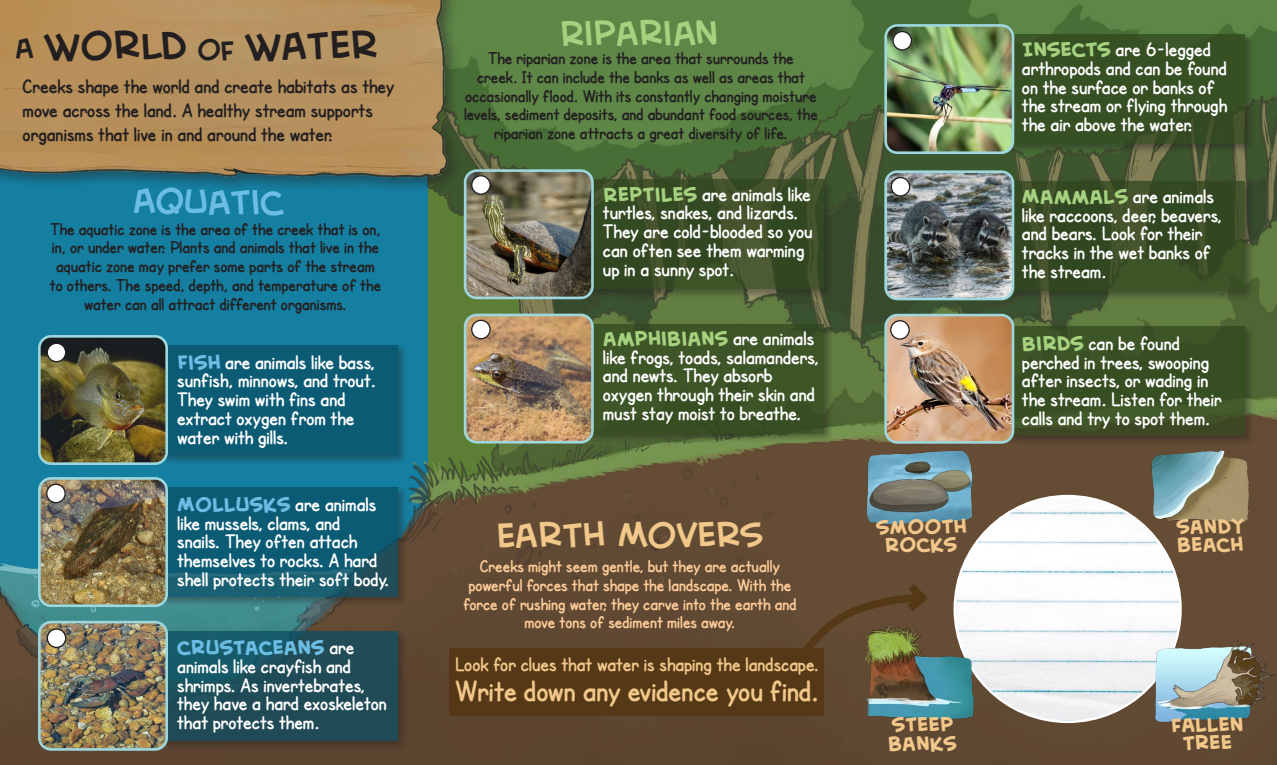
<style>
.page{position:relative;width:1277px;height:765px;background:#fff}
.page>*{position:absolute;margin:0;border:0;box-sizing:border-box;transform-origin:0 0}
.t1{font:45px "Creative Block BB";color:#231f20}
.t2{font:40px "Creative Block BB";color:#f1c78a}
.t3{font:40px "Creative Block BB";color:#a6d280}
.t4{font:40px "Creative Block BB";color:#6bbde3}
.t5{font:700 30px "SF Cartoonist Hand";color:#f1c78a}
.t6{font:700 20px/18.8px "SF Cartoonist Hand";color:#fff}
.t7{font:700 20px/24px "SF Cartoonist Hand";color:#231f20}
.t8{font:700 20px "SF Cartoonist Hand";color:#f1c78a}
.t9{font:20px/18.8px "Creative Block BB Bold";color:#f1c78a}
.t10{font:700 17.5px/18.8px "SF Cartoonist Hand";color:#231f20;text-align:center}
.t11{font:700 17.5px/18.8px "SF Cartoonist Hand";color:#fdcc99;text-align:center}
.s1{font-size:32.5px}
.s2{font-family:"Creative Block BB Bold";font-weight:400;color:#6bbde3}
.s3{font-family:"Creative Block BB Bold";font-weight:400;color:#a6d280}
</style>
<div class="page">
<img style="left:0;top:0;width:1277px;height:765px">
<div style="left:0;top:0;width:463px;height:193px;background:#231f20;opacity:.43"></div>
<img style="left:0;top:0;width:449px;height:179px">
<div style="left:585px;top:177px;width:249px;height:122px;background:#231f20;opacity:.59"></div>
<svg style="left:594px;top:180px;width:230px;height:109px;background:#394c26"></svg>
<div style="left:159px;top:343px;width:249px;height:122px;background:#231f20;opacity:.59"></div>
<div style="left:162px;top:345px;width:236px;height:110px;background:#0c5b75"></div>
<div style="left:159px;top:485px;width:249px;height:122px;background:#231f20;opacity:.59"></div>
<svg style="left:168px;top:487px;width:230px;height:110px;background:#105a72"></svg>
<div style="left:159px;top:628px;width:249px;height:123px;background:#231f20;opacity:.59"></div>
<div style="left:162px;top:631px;width:236px;height:109px;background:linear-gradient(to bottom,#1b5664,#214853)"></div>
<div style="left:1006px;top:32px;width:249px;height:122px;background:#231f20;opacity:.59"></div>
<div style="left:1009px;top:34px;width:236px;height:110px;background:#365024"></div>
<div style="left:585px;top:321px;width:249px;height:123px;background:#231f20;opacity:.59"></div>
<div style="left:588px;top:324px;width:236px;height:109px;background:#3d5527"></div>
<div style="left:1006px;top:179px;width:249px;height:122px;background:#231f20;opacity:.59"></div>
<svg style="left:1014px;top:181px;width:231px;height:110px;background:#374c25"></svg>
<div style="left:1006px;top:324px;width:249px;height:122px;background:#231f20;opacity:.59"></div>
<div style="left:1009px;top:326px;width:236px;height:110px;background:linear-gradient(to right,#3b5125,#3a4f25)"></div>
<img style="left:955px;top:496px;width:225px;height:226px;border-radius:113px">
<img style="left:1127px;top:636px;width:150px;height:95px">
<img style="left:862px;top:447px;width:111px;height:82px">
<img style="left:849px;top:616px;width:140px;height:110px">
<img style="left:1138px;top:441px;width:124px;height:93px">
<div style="left:449px;top:648px;width:375px;height:67px;background:#553917"></div>
<img style="left:886px;top:25px;width:127px;height:128px">
<div style="left:884px;top:24px;width:130px;height:130px;border:3px solid #9ed7de;border-radius:12px"></div>
<img style="left:39px;top:336px;width:128px;height:128px">
<div style="left:38px;top:335px;width:130px;height:130px;border:3px solid #9ed7de;border-radius:12px"></div>
<div style="left:47px;top:343px;width:19px;height:19px;background:#fff;border-radius:50%"></div>
<div style="left:47px;top:343px;width:19px;height:19px;border:1px solid #231f20;border-radius:50%"></div>
<img style="left:39px;top:478px;width:128px;height:128px">
<div style="left:38px;top:477px;width:130px;height:130px;border:3px solid #9ed7de;border-radius:12px"></div>
<div style="left:47px;top:484px;width:18px;height:19px;background:#fff;border-radius:50%"></div>
<div style="left:46px;top:484px;width:20px;height:19px;border:1px solid #231f20;border-radius:50%"></div>
<img style="left:465px;top:171px;width:127px;height:127px">
<div style="left:464px;top:169px;width:130px;height:130px;border:3px solid #9ed7de;border-radius:12px"></div>
<div style="left:472px;top:176px;width:18px;height:18px;background:#fff;border-radius:50%"></div>
<div style="left:471px;top:175px;width:20px;height:20px;border:1px solid #231f20;border-radius:50%"></div>
<img style="left:886px;top:315px;width:127px;height:127px">
<div style="left:884px;top:314px;width:130px;height:130px;border:3px solid #9ed7de;border-radius:12px"></div>
<div style="left:891px;top:321px;width:18px;height:18px;background:#fff;border-radius:50%"></div>
<div style="left:890px;top:320px;width:20px;height:20px;border:1px solid #231f20;border-radius:50%"></div>
<img style="left:39px;top:622px;width:128px;height:127px">
<div style="left:38px;top:621px;width:130px;height:130px;border:3px solid #9ed7de;border-radius:12px"></div>
<div style="left:47px;top:629px;width:19px;height:18px;background:#fff;border-radius:50%"></div>
<div style="left:47px;top:628px;width:19px;height:20px;border:1px solid #231f20;border-radius:50%"></div>
<div style="left:893px;top:32px;width:18px;height:18px;background:#fff;border-radius:50%"></div>
<div style="left:892px;top:31px;width:20px;height:20px;border:1px solid #231f20;border-radius:50%"></div>
<img style="left:465px;top:315px;width:127px;height:127px">
<div style="left:464px;top:314px;width:130px;height:130px;border:3px solid #9ed7de;border-radius:12px"></div>
<div style="left:472px;top:320px;width:18px;height:19px;background:#fff;border-radius:50%"></div>
<div style="left:471px;top:320px;width:20px;height:19px;border:1px solid #231f20;border-radius:50%"></div>
<img style="left:886px;top:172px;width:127px;height:127px">
<div style="left:884px;top:170px;width:130px;height:130px;border:3px solid #9ed7de;border-radius:12px"></div>
<div style="left:891px;top:178px;width:19px;height:18px;background:#fff;border-radius:50%"></div>
<div style="left:891px;top:177px;width:19px;height:20px;border:1px solid #231f20;border-radius:50%"></div>
<svg style="left:792px;top:576px;width:141px;height:92px;background:#655133"></svg>
<p class="t1" style="left:15px;top:26px;width:365px"><span class="s1">A</span> WORLD <span class="s1">OF</span> WATER</p>
<p class="t7" style="left:23px;top:74px;width:373px">Creeks shape the world and create habitats as they move across the land. A healthy stream supports organisms that live in and around the water.</p>
<p class="t4" style="left:133px;top:184px;width:152px">AQUATIC</p>
<p class="t10" style="left:50px;top:219px;width:333px">The aquatic zone is the area of the creek that is on, in, or under water. Plants and animals that live in the aquatic zone may prefer some parts of the stream to others. The speed, depth, and temperature of the water can all attract different organisms.</p>
<p class="t6" style="left:177px;top:352px;width:200px"><span class="s2">FISH</span> are animals like bass, sunfish, minnows, and trout.<br>They swim with fins and extract oxygen from the water with gills.</p>
<p class="t6" style="left:177px;top:495px;width:214px"><span class="s2">MOLLUSKS</span> are animals like mussels, clams, and<br>snails. They often attach themselves to rocks. A hard shell protects their soft body.</p>
<p class="t6" style="left:177px;top:638px;width:211px"><span class="s2">CRUSTACEANS</span> are animals like crayfish and shrimps. As invertebrates, they have a hard exoskeleton that protects them.</p>
<p class="t3" style="left:559px;top:16px;width:160px">RIPARIAN</p>
<p class="t10" style="left:464px;top:49px;width:355px">The riparian zone is the area that surrounds the<br>creek. It can include the banks as well as areas that occasionally flood. With its constantly changing moisture levels, sediment deposits, and abundant food sources, the riparian zone attracts a great diversity of life.</p>
<p class="t6" style="left:603px;top:184px;width:211px"><span class="s3">REPTILES</span> are animals like turtles, snakes, and lizards.<br>They are cold-blooded so you can often see them warming up in a sunny spot.</p>
<p class="t6" style="left:603px;top:329px;width:217px"><span class="s3">AMPHIBIANS</span> are animals like frogs, toads, salamanders, and newts. They absorb oxygen through their skin and must stay moist to breathe.</p>
<p class="t2" style="left:497px;top:517px;width:268px">EARTH MOVERS</p>
<p class="t11" style="left:463px;top:557px;width:335px">Creeks might seem gentle, but they are actually powerful forces that shape the landscape. With the force of rushing water, they carve into the earth and move tons of sediment miles away.</p>
<p class="t8" style="left:455px;top:653px;width:365px">Look for clues that water is shaping the landscape.</p>
<p class="t5" style="left:455px;top:674px;width:366px">Write down any evidence you find.</p>
<p class="t9" style="left:875px;top:517px;width:92px;text-align:center">SMOOTH<br>ROCKS</p>
<p class="t6" style="left:1022px;top:40px;width:207px"><span class="s3">INSECTS</span> are 6-legged arthropods and can be found on the surface or banks of the stream or flying through the air above the water.</p>
<p class="t6" style="left:1022px;top:187px;width:202px"><span class="s3">MAMMALS</span> are animals like raccoons, deer, beavers, and bears. Look for their tracks in the wet banks of the stream.</p>
<p class="t6" style="left:1022px;top:334px;width:201px"><span class="s3">BIRDS</span> can be found perched in trees, swooping after insects, or wading in the stream. Listen for their calls and try to spot them.</p>
<p class="t9" style="left:1176px;top:517px;width:69px">SANDY<br>BEACH</p>
<p class="t9" style="left:888px;top:715px;width:70px">STEEP<br>BANKS</p>
<p class="t9" style="left:1171px;top:715px;width:74px;text-align:center">FALLEN<br>TREE</p>
</div>
